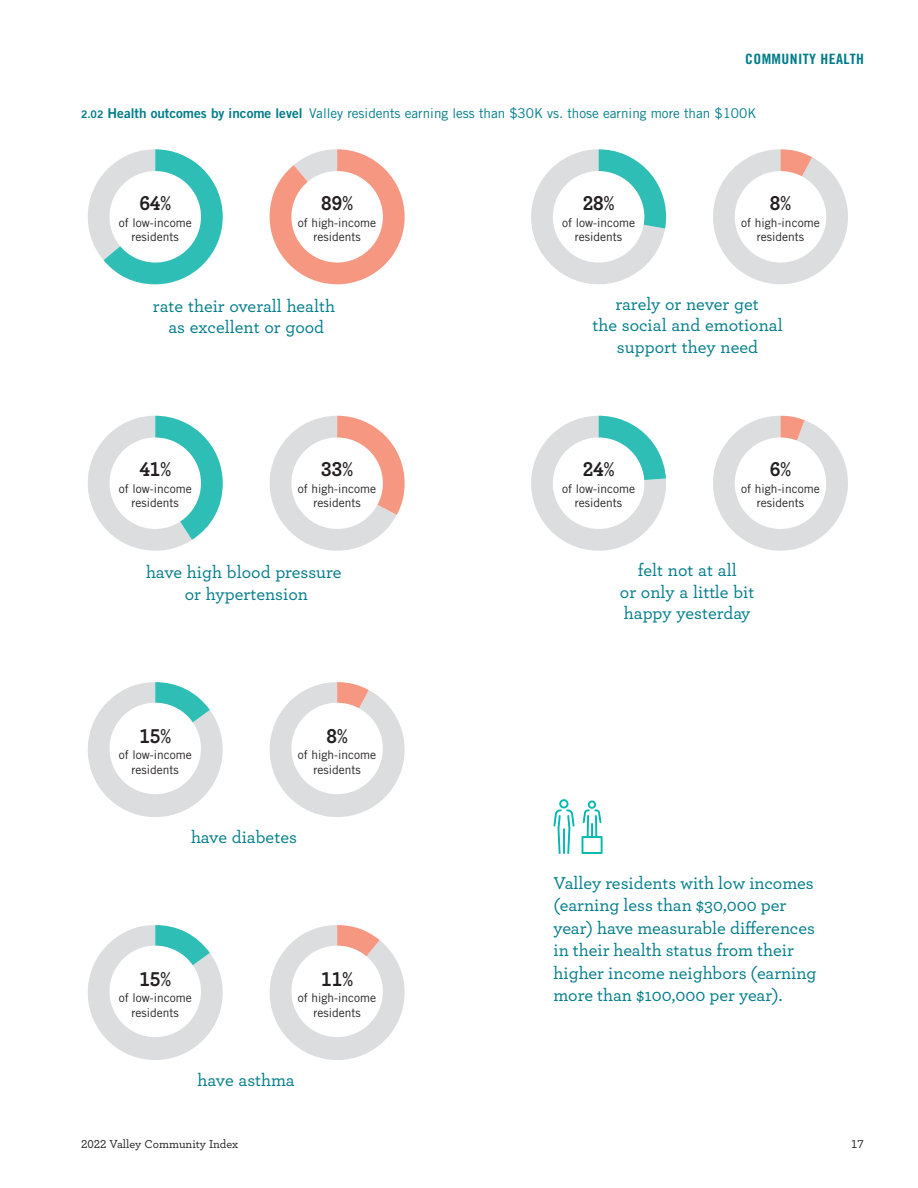
<style>
.page{position:relative;width:918px;height:1188px;background:#fff}
.page>*{position:absolute;margin:0;border:0;box-sizing:border-box;transform-origin:0 0}
.t1{font:700 21px "Archer";color:#231f20;scale:.95 1}
.Callout{font:500 18px/21.6px "Archer";color:#007c89;text-align:center}
.Page_Heading{font:14.25px "Trade Gothic LT Std Bd Cn 20";letter-spacing:.025em;color:#007c89;scale:1.1 1}
.Chart_Title{font:13.5px "Trade Gothic LT Std";color:#007c89}
.t2{font:12px/14.4px "Trade Gothic LT Std";color:#231f20;text-align:center}
.t3{font:500 12px "Archer";color:#231f20}
.s1{font-family:"Trade Gothic LT Std Bd 2";font-size:10.5px}
.s2{font-family:"Trade Gothic LT Std Bd 2"}
</style>
<div class="page">
<svg style="left:713px;top:416px;width:135px;height:135px"></svg>
<svg style="left:88px;top:149px;width:135px;height:135px"></svg>
<div style="left:110px;top:171px;width:91px;height:92px;background:#fff;border-radius:50%"></div>
<svg style="left:270px;top:149px;width:135px;height:135px"></svg>
<div style="left:291px;top:171px;width:92px;height:92px;background:#fff;border-radius:50%"></div>
<svg style="left:88px;top:416px;width:135px;height:135px"></svg>
<div style="left:110px;top:437px;width:91px;height:92px;background:#fff;border-radius:50%"></div>
<svg style="left:269px;top:416px;width:136px;height:135px"></svg>
<div style="left:291px;top:437px;width:92px;height:92px;background:#fff;border-radius:50%"></div>
<svg style="left:88px;top:682px;width:135px;height:135px"></svg>
<div style="left:110px;top:703px;width:91px;height:91px;background:#fff;border-radius:50%"></div>
<svg style="left:269px;top:682px;width:136px;height:135px"></svg>
<div style="left:291px;top:703px;width:92px;height:91px;background:#fff;border-radius:50%"></div>
<svg style="left:88px;top:925px;width:135px;height:135px"></svg>
<div style="left:110px;top:946px;width:91px;height:91px;background:#fff;border-radius:50%"></div>
<svg style="left:269px;top:925px;width:136px;height:135px"></svg>
<div style="left:291px;top:946px;width:92px;height:91px;background:#fff;border-radius:50%"></div>
<svg style="left:531px;top:149px;width:135px;height:136px"></svg>
<div style="left:553px;top:171px;width:91px;height:92px;background:#fff;border-radius:50%"></div>
<svg style="left:713px;top:149px;width:135px;height:135px"></svg>
<div style="left:735px;top:171px;width:91px;height:92px;background:#fff;border-radius:50%"></div>
<svg style="left:531px;top:416px;width:135px;height:135px"></svg>
<div style="left:553px;top:437px;width:91px;height:92px;background:#fff;border-radius:50%"></div>
<div style="left:735px;top:437px;width:91px;height:92px;background:#fff;border-radius:50%"></div>
<svg style="left:554px;top:799px;width:21px;height:55px"></svg>
<svg style="left:582px;top:801px;width:21px;height:53px"></svg>
<p class="Page_Heading" style="left:745px;top:51px;width:109px">COMMUNITY HEALTH</p>
<p class="Chart_Title" style="left:81px;top:105px;width:677px"><span class="s1">2.02</span> <span class="s2">Health outcomes by income level</span> Valley residents earning less than $30K vs. those earning more than $100K</p>
<p class="t1" style="left:139px;top:186px;width:35px">64%</p>
<p class="t2" style="left:119px;top:215px;width:74px">of low-income residents</p>
<p class="t1" style="left:321px;top:186px;width:35px">89%</p>
<p class="t2" style="left:298px;top:215px;width:80px">of high-income residents</p>
<p class="Callout" style="left:153px;top:294px;width:184px">rate their overall health as excellent or good</p>
<p class="t1" style="left:139px;top:453px;width:35px">41%</p>
<p class="t2" style="left:119px;top:481px;width:74px">of low-income residents</p>
<p class="t1" style="left:321px;top:453px;width:35px">33%</p>
<p class="t2" style="left:298px;top:481px;width:80px">of high-income residents</p>
<p class="Callout" style="left:146px;top:561px;width:197px">have high blood pressure or hypertension</p>
<p class="t1" style="left:139px;top:719px;width:35px">15%</p>
<p class="t2" style="left:119px;top:748px;width:74px">of low-income residents</p>
<p class="t1" style="left:327px;top:719px;width:24px">8%</p>
<p class="t2" style="left:298px;top:748px;width:80px">of high-income residents</p>
<p class="Callout" style="left:191px;top:825px;width:107px">have diabetes</p>
<p class="t1" style="left:139px;top:962px;width:35px">15%</p>
<p class="t2" style="left:119px;top:991px;width:74px">of low-income residents</p>
<p class="t1" style="left:321px;top:962px;width:35px">11%</p>
<p class="t2" style="left:298px;top:991px;width:80px">of high-income residents</p>
<p class="Callout" style="left:198px;top:1068px;width:99px">have asthma</p>
<p class="t1" style="left:583px;top:186px;width:35px">28%</p>
<p class="t2" style="left:562px;top:215px;width:74px">of low-income residents</p>
<p class="t1" style="left:770px;top:186px;width:24px">8%</p>
<p class="t2" style="left:741px;top:215px;width:80px">of high-income residents</p>
<p class="Callout" style="left:592px;top:292px;width:192px">rarely or never get<br>the social and emotional support they need</p>
<p class="t1" style="left:583px;top:453px;width:35px">24%</p>
<p class="t2" style="left:562px;top:481px;width:74px">of low-income residents</p>
<p class="t1" style="left:770px;top:453px;width:24px">6%</p>
<p class="t2" style="left:741px;top:481px;width:80px">of high-income residents</p>
<p class="Callout" style="left:620px;top:558px;width:136px">felt not at all<br>or only a little bit happy yesterday</p>
<p class="Callout" style="left:554px;top:870px;width:265px;line-height:22.5px;text-align:left">Valley residents with low incomes (earning less than $30,000 per year) have measurable differences in their health status from their higher income neighbors (earning more than $100,000 per year).</p>
<p class="t3" style="left:81px;top:1135px;width:159px">2022 Valley Community Index</p>
<p class="t3" style="left:851px;top:1135px;width:14px">17</p>
</div>
